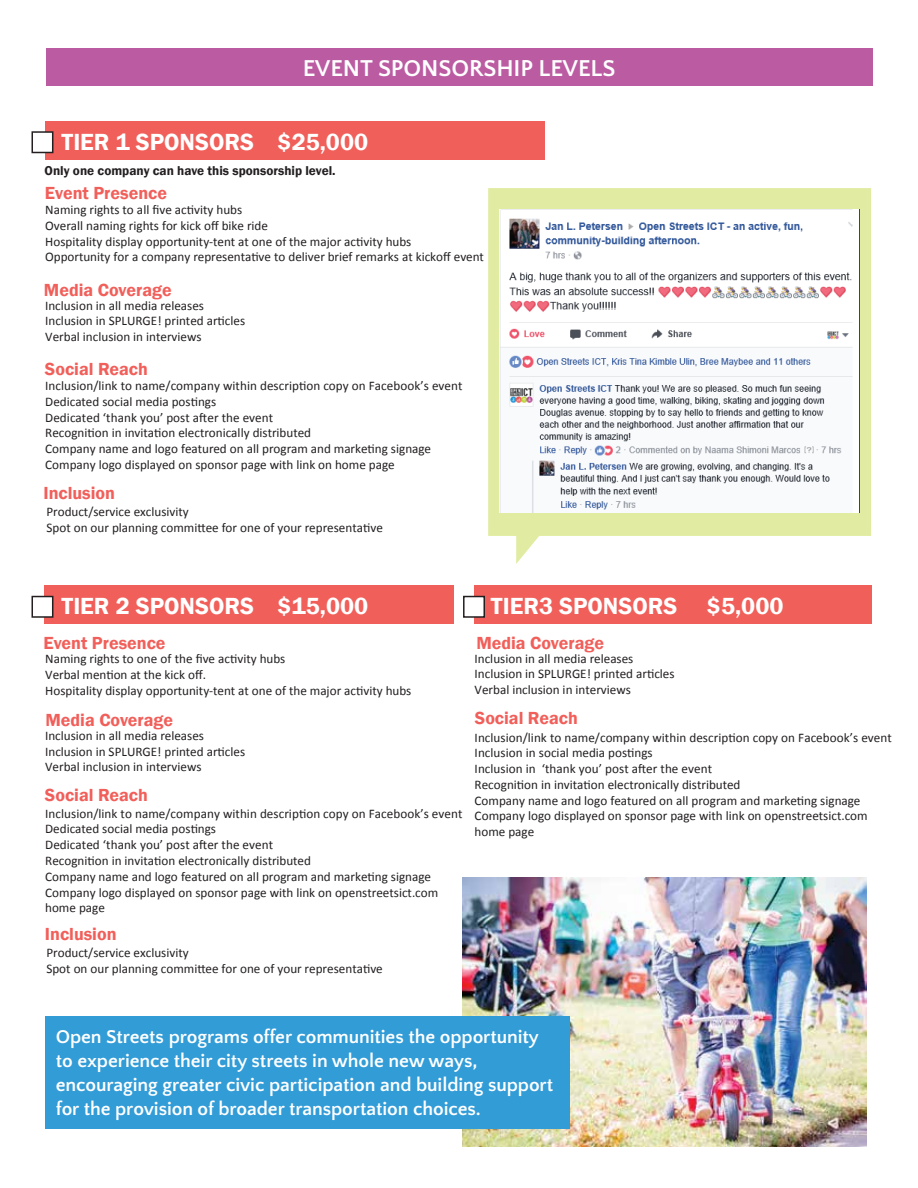
<style>
.page{position:relative;width:918px;height:1188px;background:#fff}
.page>*{position:absolute;margin:0;border:0;box-sizing:border-box;transform-origin:0 0}
.t1{font:600 24px "Franklin Gothic";color:#fff}
.t2{font:700 24px "Quattrocento Sans";letter-spacing:-.005em;color:#fff}
.t3{font:700 19.5px/24px "Quattrocento Sans";letter-spacing:-.005em;color:#fff}
.t4{font:600 18px "Franklin Gothic";color:#f15f5a}
.t5{font:13.2px/15.8px "Calibri";color:#231f20}
.t6{font:600 13.2px "Franklin Gothic";color:#231f20}
</style>
<div class="page">
<div style="left:46px;top:48px;width:826px;height:37px;background:#bb5ba2"></div>
<img style="left:463px;top:877px;width:403px;height:269px">
<div style="left:45px;top:122px;width:499px;height:38px;background:#f15f5a"></div>
<div style="left:46px;top:1016px;width:524px;height:112px;background:#329cd7"></div>
<div style="left:45px;top:586px;width:409px;height:38px;background:#f15f5a"></div>
<div style="left:474px;top:585px;width:397px;height:39px;background:#f15f5a"></div>
<svg style="left:488px;top:188px;width:383px;height:376px;fill:#e1eca2"></svg>
<img style="left:500px;top:210px;width:360px;height:303px">
<div style="left:32px;top:131px;width:21px;height:22px;background:#fff;border:2px solid #231f20"></div>
<div style="left:32px;top:596px;width:21px;height:22px;background:#fff;border:2px solid #231f20"></div>
<div style="left:463px;top:596px;width:22px;height:22px;background:#fff;border:2px solid #231f20"></div>
<h1 class="t2" style="left:303px;top:56px;width:314px">EVENT SPONSORSHIP LEVELS</h1>
<h1 class="t1" style="left:278px;top:127px;width:92px">$25,000</h1>
<h1 class="t1" style="left:62px;top:127px;width:194px">TIER 1 SPONSORS</h1>
<p class="t6" style="left:45px;top:162px;width:292px">Only one company can have this sponsorship level.</p>
<h3 class="t4" style="left:45px;top:182px;width:124px">Event Presence</h3>
<p class="t5" style="left:45px;top:202px;width:440px">Naming rights to all five activity hubs<br>Overall naming rights for kick off bike ride<br>Hospitality display opportunity-tent at one of the major activity hubs<br>Opportunity for a company representative to deliver brief remarks at kickoff event</p>
<h3 class="t4" style="left:44px;top:279px;width:129px">Media Coverage</h3>
<p class="t5" style="left:45px;top:297px;width:202px">Inclusion in all media releases<br>Inclusion in SPLURGE! printed articles<br>Verbal inclusion in interviews</p>
<h3 class="t4" style="left:45px;top:358px;width:105px">Social Reach</h3>
<p class="t5" style="left:45px;top:378px;width:419px">Inclusion/link to name/company within description copy on Facebook’s event Dedicated social media postings<br>Dedicated ‘thank you’ post after the event<br>Recognition in invitation electronically distributed<br>Company name and logo featured on all program and marketing signage Company logo displayed on sponsor page with link on home page</p>
<h3 class="t4" style="left:43px;top:482px;width:73px">Inclusion</h3>
<p class="t5" style="left:46px;top:504px;width:338px">Product/service exclusivity<br>Spot on our planning committee for one of your representative</p>
<h1 class="t1" style="left:62px;top:591px;width:308px">TIER 2 SPONSORS $15,000</h1>
<h3 class="t4" style="left:43px;top:632px;width:124px">Event Presence</h3>
<p class="t5" style="left:45px;top:651px;width:368px">Naming rights to one of the five activity hubs<br>Verbal mention at the kick off.<br>Hospitality display opportunity-tent at one of the major activity hubs</p>
<h3 class="t4" style="left:45px;top:709px;width:129px">Media Coverage</h3>
<p class="t5" style="left:45px;top:728px;width:202px">Inclusion in all media releases<br>Inclusion in SPLURGE! printed articles<br>Verbal inclusion in interviews</p>
<h3 class="t4" style="left:45px;top:784px;width:105px">Social Reach</h3>
<p class="t5" style="left:45px;top:805px;width:419px">Inclusion/link to name/company within description copy on Facebook’s event Dedicated social media postings<br>Dedicated ‘thank you’ post after the event<br>Recognition in invitation electronically distributed<br>Company name and logo featured on all program and marketing signage Company logo displayed on sponsor page with link on openstreetsict.com home page</p>
<h3 class="t4" style="left:45px;top:923px;width:73px">Inclusion</h3>
<p class="t5" style="left:46px;top:945px;width:338px">Product/service exclusivity<br>Spot on our planning committee for one of your representative</p>
<h1 class="t1" style="left:491px;top:591px;width:294px">TIER3 SPONSORS $5,000</h1>
<h3 class="t4" style="left:476px;top:632px;width:129px">Media Coverage</h3>
<p class="t5" style="left:475px;top:650px;width:202px">Inclusion in all media releases<br>Inclusion in SPLURGE! printed articles<br>Verbal inclusion in interviews</p>
<h3 class="t4" style="left:475px;top:707px;width:105px">Social Reach</h3>
<p class="t5" style="left:475px;top:729px;width:419px">Inclusion/link to name/company within description copy on Facebook’s event Inclusion in social media postings<br>Inclusion in ‘thank you’ post after the event<br>Recognition in invitation electronically distributed<br>Company name and logo featured on all program and marketing signage Company logo displayed on sponsor page with link on openstreetsict.com home page</p>
<h2 class="t3" style="left:56px;top:1025px;width:499px">Open Streets programs offer communities the opportunity to experience their city streets in whole new ways, encouraging greater civic participation and building support for the provision of broader transportation choices.</h2>
</div>
